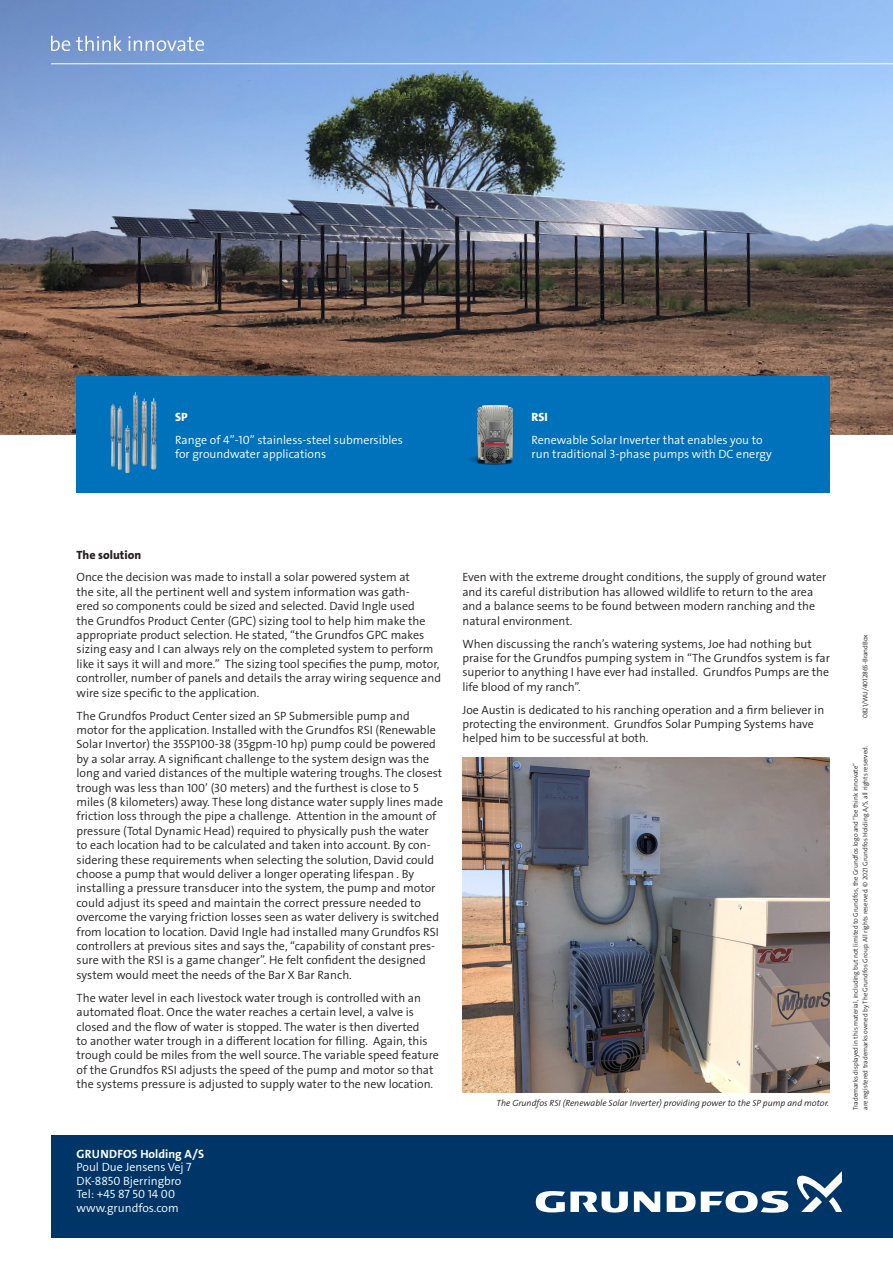
<style>
.page{position:relative;width:893px;height:1263px;background:#fff}
.page>*{position:absolute;margin:0;border:0;box-sizing:border-box;transform-origin:0 0}
.t1{font:12px/14.4px "Grundfos The Sans V2 OT 4 SL";color:#231f20}
.t2{font:12px/14.4px "Grundfos The Sans V2 OT 4 SL";color:#fff}
.t3{font:12px "Grundfos The Sans V2 OT 7 B";letter-spacing:.01em;color:#fff}
.Accesories{font:12px "Grundfos The Sans V2 OT 8 XB";color:#231f20}
.Accesories-2{font:12px "Grundfos The Sans V2 OT 8 XB";color:#fff}
.t4{font:9px "Grundfos The Sans V2 OT 4 SL Italic";color:#231f20}
.t5{font:6.75px/9.8px "Grundfos The Sans V2 OT 4 SL";color:#231f20}
</style>
<div class="page">
<img style="left:0;top:0;width:893px;height:435px">
<div style="left:51px;top:1135px;width:842px;height:102px;background:#003667"></div>
<hr style="left:51px;top:63px;width:842px;height:1px;background:#fff">
<svg style="left:634px;top:1191px;width:26px;height:21px"></svg>
<svg style="left:536px;top:1191px;width:92px;height:21px"></svg>
<svg style="left:667px;top:1191px;width:121px;height:22px"></svg>
<svg style="left:797px;top:1171px;width:45px;height:41px"></svg>
<svg style="left:51px;top:36px;width:19px;height:15px"></svg>
<svg style="left:76px;top:36px;width:46px;height:15px"></svg>
<svg style="left:128px;top:36px;width:76px;height:15px"></svg>
<img style="left:462px;top:758px;width:367px;height:334px">
<div style="left:77px;top:376px;width:753px;height:117px;background:#0072bc"></div>
<img style="left:133px;top:392px;width:5px;height:73px">
<img style="left:470px;top:404px;width:44px;height:61px">
<p class="Accesories-2" style="left:175px;top:409px;width:14px">SP</p>
<p class="t2" style="left:175px;top:433px;width:229px">Range of 4”-10” stainless-steel submersibles for groundwater applications</p>
<p class="Accesories-2" style="left:531px;top:409px;width:18px">RSI</p>
<p class="t2" style="left:531px;top:433px;width:242px">Renewable Solar Inverter that enables you to run traditional 3-phase pumps with DC energy</p>
<p class="Accesories" style="left:77px;top:547px;width:66px">The solution</p>
<p class="t1" style="left:77px;top:570px;width:366px">Once the decision was made to install a solar powered system at<br>the site, all the pertinent well and system information was gath-<br>ered so components could be sized and selected. David Ingle used<br>the Grundfos Product Center (GPC) sizing tool to help him make the appropriate product selection. He stated, “the Grundfos GPC makes sizing easy and I can always rely on the completed system to perform like it says it will and more.” The sizing tool specifies the pump, motor, controller, number of panels and details the array wiring sequence and wire size specific to the application.</p>
<p class="t1" style="left:77px;top:708px;width:368px">The Grundfos Product Center sized an SP Submersible pump and motor for the application. Installed with the Grundfos RSI (Renewable Solar Invertor) the 35SP100-38 (35gpm-10 hp) pump could be powered by a solar array. A significant challenge to the system design was the long and varied distances of the multiple watering troughs. The closest trough was less than 100’ (30 meters) and the furthest is close to 5 miles (8 kilometers) away. These long distance water supply lines made friction loss through the pipe a challenge. Attention in the amount of pressure (Total Dynamic Head) required to physically push the water<br>to each location had to be calculated and taken into account. By con&shy;sidering these requirements when selecting the solution, David could choose a pump that would deliver a longer operating lifespan . By installing a pressure transducer into the system, the pump and motor could adjust its speed and maintain the correct pressure needed to overcome the varying friction losses seen as water delivery is switched from location to location. David Ingle had installed many Grundfos RSI controllers at previous sites and says the, “capability of constant pres&shy;sure with the RSI is a game changer”. He felt confident the designed system would meet the needs of the Bar X Bar Ranch.</p>
<p class="t1" style="left:77px;top:990px;width:364px">The water level in each livestock water trough is controlled with an automated float. Once the water reaches a certain level, a valve is closed and the flow of water is stopped. The water is then diverted<br>to another water trough in a different location for filling. Again, this trough could be miles from the well source. The variable speed feature of the Grundfos RSI adjusts the speed of the pump and motor so that the systems pressure is adjusted to supply water to the new location.</p>
<p class="t3" style="left:77px;top:1146px;width:129px">GRUNDFOS Holding A/S</p>
<p class="t2" style="left:77px;top:1160px;width:117px">Poul Due Jensens Vej 7</p>
<p class="t2" style="left:77px;top:1174px;width:106px">DK-8850 Bjerringbro</p>
<p class="t2" style="left:77px;top:1187px;width:100px">Tel: +45 87 50 14 00</p>
<p class="t2" style="left:77px;top:1201px;width:104px">www.grundfos.com</p>
<p class="t1" style="left:462px;top:570px;width:366px">Even with the extreme drought conditions, the supply of ground water and its careful distribution has allowed wildlife to return to the area and a balance seems to be found between modern ranching and the natural environment.</p>
<p class="t1" style="left:462px;top:636px;width:369px">When discussing the ranch’s watering systems, Joe had nothing but praise for the Grundfos pumping system in “The Grundfos system is far superior to anything I have ever had installed. Grundfos Pumps are the life blood of my ranch”.</p>
<p class="t1" style="left:462px;top:702px;width:363px">Joe Austin is dedicated to his ranching operation and a firm believer in protecting the environment. Grundfos Solar Pumping Systems have helped him to be successful at both.</p>
<p class="t4" style="left:496px;top:1097px;width:334px">The Grundfos RSI (Renewable Solar Inverter) providing power to the SP pump and motor.</p>
<p class="t5" style="left:860px;top:718px;width:86px;rotate:-90deg">0821/WU/4012865-BrandBox</p>
<p class="t5" style="left:851px;top:1110px;width:366px;rotate:-90deg">Trademarks displayed in this material, including but not limited to Grundfos, the Grundfos logo and “be think innovate”<br>are registered trademarks owned by The Grundfos Group. All rights reserved. © 2021 Grundfos Holding A/S, all rights reserved.</p>
</div>
